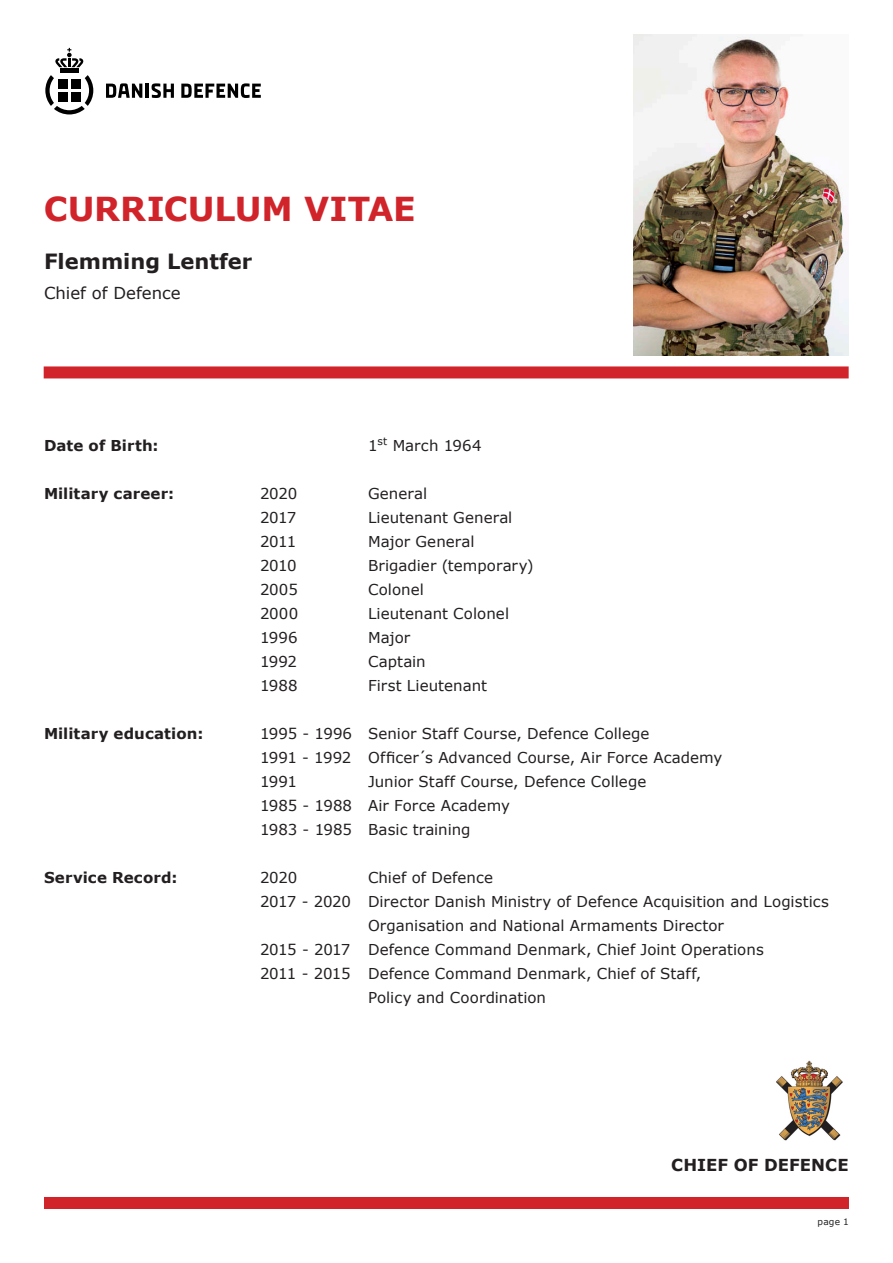
<style>
.page{position:relative;width:893px;height:1263px;background:#fff}
.page>*{position:absolute;margin:0;border:0;box-sizing:border-box;transform-origin:0 0}
.t1{font:700 33px "Verdana";letter-spacing:-.005em;color:#d1232a}
.t2{font:700 21px "Verdana";color:#231f20}
.t3{font:16.5px "Verdana";color:#231f20}
.t4{font:700 16.5px "Verdana";color:#231f20}
.t5{font:15px "Verdana";color:#231f20}
.t6{font:700 15px "Verdana";letter-spacing:.005em;color:#231f20}
.t7{font:9px "Verdana";color:#231f20}
</style>
<div class="page">
<svg style="left:45px;top:75px;width:48px;height:39px"></svg>
<div style="left:71px;top:93px;width:10px;height:9px;background:#000"></div>
<div style="left:58px;top:93px;width:9px;height:9px;background:#000"></div>
<div style="left:71px;top:79px;width:10px;height:9px;background:#000"></div>
<div style="left:58px;top:79px;width:9px;height:9px;background:#000"></div>
<hr style="left:60px;top:69px;width:19px;height:4px;background:#000">
<svg style="left:55px;top:48px;width:28px;height:19px"></svg>
<svg style="left:106px;top:83px;width:36px;height:15px"></svg>
<hr style="left:146px;top:84px;width:3px;height:14px;background:#000">
<svg style="left:152px;top:83px;width:22px;height:15px"></svg>
<svg style="left:181px;top:83px;width:80px;height:15px"></svg>
<div style="left:44px;top:366px;width:805px;height:12px;background:#d1232a"></div>
<div style="left:44px;top:1197px;width:805px;height:12px;background:#d1232a"></div>
<img style="left:776px;top:1060px;width:67px;height:81px">
<img style="left:634px;top:35px;width:215px;height:320px">
<p class="t1" style="left:44px;top:187px;width:374px">CURRICULUM VITAE</p>
<p class="t2" style="left:44px;top:248px;width:210px">Flemming Lentfer</p>
<p class="t3" style="left:44px;top:283px;width:138px">Chief of Defence</p>
<p class="t6" style="left:44px;top:436px;width:116px">Date of Birth:</p>
<p class="t5" style="left:368px;top:436px;width:115px">1<sup>st</sup> March 1964</p>
<p class="t6" style="left:44px;top:484px;width:132px">Military career:</p>
<p class="t5" style="left:260px;top:484px;width:39px">2020</p>
<p class="t5" style="left:368px;top:484px;width:61px">General</p>
<p class="t5" style="left:260px;top:508px;width:38px">2017</p>
<p class="t5" style="left:368px;top:508px;width:146px">Lieutenant General</p>
<p class="t5" style="left:260px;top:532px;width:38px">2011</p>
<p class="t5" style="left:368px;top:532px;width:108px">Major General</p>
<p class="t5" style="left:260px;top:556px;width:38px">2010</p>
<p class="t5" style="left:368px;top:556px;width:167px">Brigadier (temporary)</p>
<p class="t5" style="left:260px;top:580px;width:39px">2005</p>
<p class="t5" style="left:368px;top:580px;width:57px">Colonel</p>
<p class="t5" style="left:260px;top:604px;width:40px">2000</p>
<p class="t5" style="left:368px;top:604px;width:143px">Lieutenant Colonel</p>
<p class="t5" style="left:260px;top:628px;width:39px">1996</p>
<p class="t5" style="left:368px;top:628px;width:44px">Major</p>
<p class="t5" style="left:260px;top:652px;width:39px">1992</p>
<p class="t5" style="left:368px;top:652px;width:59px">Captain</p>
<p class="t5" style="left:260px;top:676px;width:39px">1988</p>
<p class="t5" style="left:368px;top:676px;width:120px">First Lieutenant</p>
<p class="t6" style="left:44px;top:724px;width:161px">Military education:</p>
<p class="t5" style="left:260px;top:724px;width:391px">1995 - 1996 Senior Staff Course, Defence College</p>
<p class="t5" style="left:260px;top:748px;width:464px">1991 - 1992 Officer´s Advanced Course, Air Force Academy</p>
<p class="t5" style="left:260px;top:772px;width:38px">1991</p>
<p class="t5" style="left:368px;top:772px;width:280px">Junior Staff Course, Defence College</p>
<p class="t5" style="left:260px;top:796px;width:251px">1985 - 1988 Air Force Academy</p>
<p class="t5" style="left:260px;top:820px;width:212px">1983 - 1985 Basic training</p>
<p class="t6" style="left:44px;top:868px;width:135px">Service Record:</p>
<p class="t5" style="left:260px;top:868px;width:39px">2020</p>
<p class="t5" style="left:368px;top:868px;width:126px">Chief of Defence</p>
<p class="t5" style="left:260px;top:892px;width:570px">2017 - 2020 Director Danish Ministry of Defence Acquisition and Logistics</p>
<p class="t5" style="left:368px;top:916px;width:357px">Organisation and National Armaments Director</p>
<p class="t5" style="left:260px;top:940px;width:505px">2015 - 2017 Defence Command Denmark, Chief Joint Operations</p>
<p class="t5" style="left:260px;top:964px;width:443px">2011 - 2015 Defence Command Denmark, Chief of Staff,</p>
<p class="t5" style="left:368px;top:988px;width:180px">Policy and Coordination</p>
<p class="t4" style="left:671px;top:1154px;width:179px">CHIEF OF DEFENCE</p>
<p class="t7" style="left:817px;top:1215px;width:33px">page 1</p>
</div>
